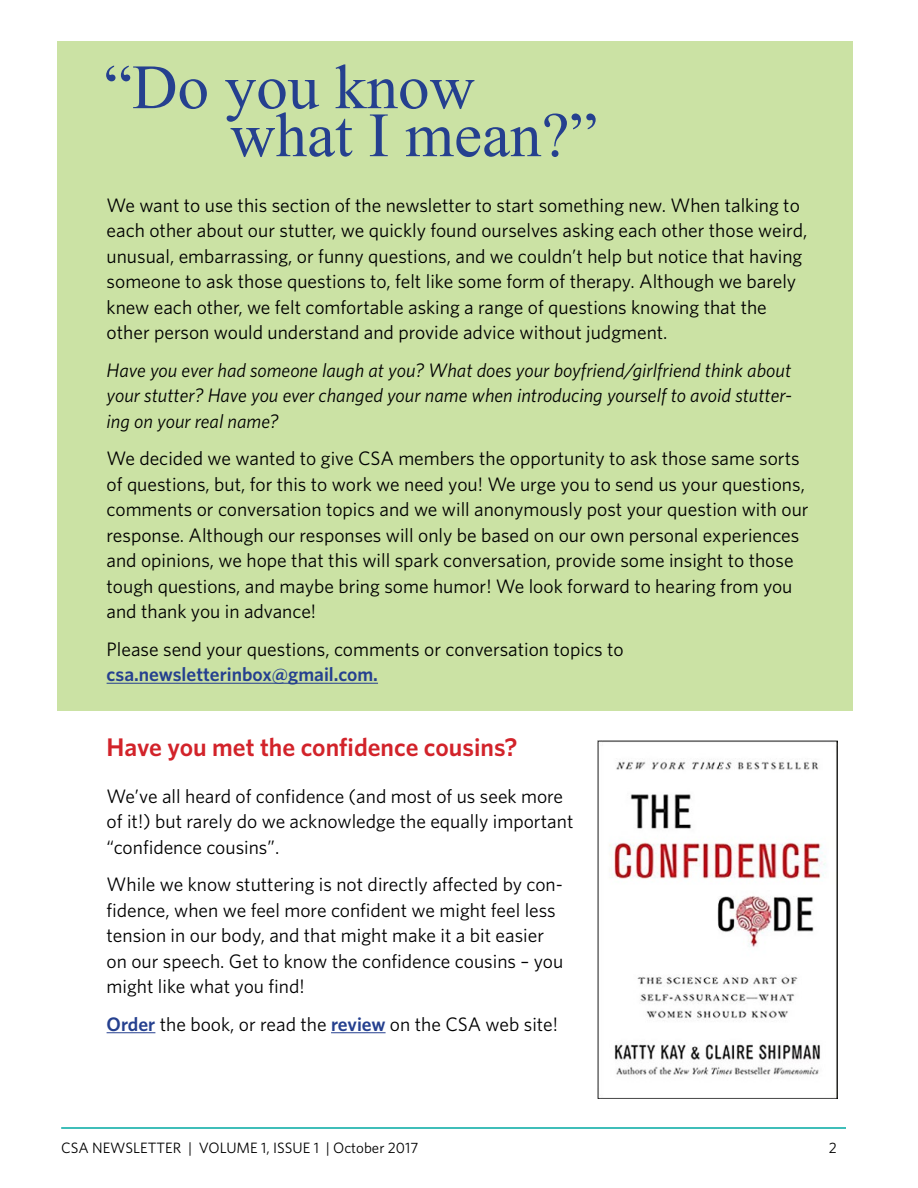
<style>
.page{position:relative;width:918px;height:1188px;background:#fff}
.page>*{position:absolute;margin:0;border:0;box-sizing:border-box;transform-origin:0 0}
.t1{font:63px/48px "Times New Roman";color:#25408f}
.t2{font:600 25.5px "Whitney";color:#d2232a}
.text{font:19.5px/25.5px "Whitney";color:#000}
.text-2{font:italic 19.5px/25.5px "Whitney";color:#000;text-align:justify}
.t3{font:15px "Whitney";color:#000}
.s1{font-weight:600;color:#25408f}
</style>
<div class="page">
<hr style="left:61px;top:1127px;width:785px;height:2px;background:#00a9a3">
<div style="left:58px;top:41px;width:795px;height:670px;background:#cbe2a4"></div>
<hr style="left:107px;top:683px;width:271px;height:1px;background:#25408f">
<hr style="left:107px;top:1032px;width:48px;height:1px;background:#25408f">
<hr style="left:331px;top:1032px;width:55px;height:1px;background:#25408f">
<img style="left:598px;top:740px;width:239px;height:358px">
<p class="t1" style="left:230px;top:62px;width:369px;text-indent:-126px">“Do you know what I mean?”</p>
<p class="text" style="left:107px;top:192px;width:702px">We want to use this section of the newsletter to start something new. When talking to each other about our stutter, we quickly found ourselves asking each other those weird, unusual, embarrassing, or funny questions, and we couldn’t help but notice that having someone to ask those questions to, felt like some form of therapy. Although we barely knew each other, we felt comfortable asking a range of questions knowing that the other person would understand and provide advice without judgment.</p>
<p class="text-2" style="left:107px;top:357px;width:687px">Have you ever had someone laugh at you? What does your boyfriend/girlfriend think about your stutter? Have you ever changed your name when introducing yourself to avoid stutter&shy;ing on your real name?</p>
<p class="text" style="left:107px;top:445px;width:703px">We decided we wanted to give CSA members the opportunity to ask those same sorts of questions, but, for this to work we need you! We urge you to send us your questions, comments or conversation topics and we will anonymously post your question with our response. Although our responses will only be based on our own personal experiences and opinions, we hope that this will spark conversation, provide some insight to those tough questions, and maybe bring some humor! We look forward to hearing from you and thank you in advance!</p>
<p class="text" style="left:107px;top:636px;width:519px">Please send your questions, comments or conversation topics to <span class="s1">csa.newsletterinbox@gmail.com.</span></p>
<p class="t2" style="left:107px;top:730px;width:413px">Have you met the confidence cousins?</p>
<p class="text" style="left:107px;top:783px;width:468px">We’ve all heard of confidence (and most of us seek more of it!) but rarely do we acknowledge the equally important “confidence cousins”.</p>
<p class="text" style="left:107px;top:871px;width:458px">While we know stuttering is not directly affected by con&shy;fidence, when we feel more confident we might feel less tension in our body, and that might make it a bit easier on our speech. Get to know the confidence cousins – you might like what you find!</p>
<p class="text" style="left:107px;top:1011px;width:453px"><span class="s1">Order</span> the book, or read the <span class="s1">review</span> on the CSA web site!</p>
<p class="t3" style="left:61px;top:1138px;width:359px">CSA NEWSLETTER | VOLUME 1, ISSUE 1 | October 2017</p>
<p class="t3" style="left:829px;top:1138px;width:10px">2</p>
</div>
